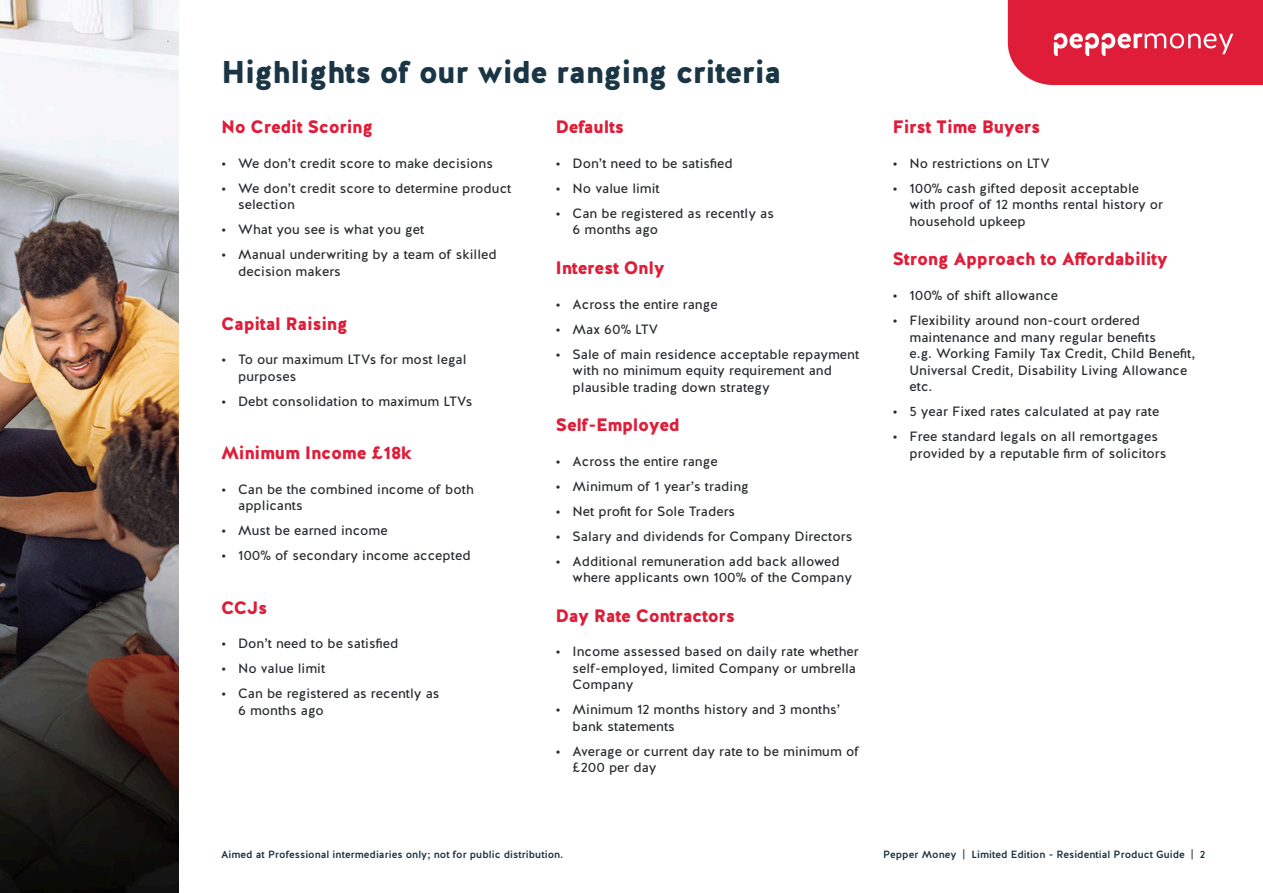
<style>
.page{position:relative;width:1263px;height:893px;background:#fff}
.page>*{position:absolute;margin:0;border:0;box-sizing:border-box;transform-origin:0 0}
.t1{font:900 31.5px "Halis R";letter-spacing:-.02em;color:#1a3544}
.t2{font:900 18px "Halis R";letter-spacing:-.02em;color:#df1d39}
.t3{font:13.5px/16.5px "Halis R";color:#292c2f}
.Page_Numbers{font:500 10.5px "Halis R";color:#1a3544}
</style>
<div class="page">
<img style="left:0;top:0;width:179px;height:893px">
<svg style="left:1008px;top:0;width:255px;height:85px;background:#e12e48"></svg>
<h1 class="t1" style="left:221px;top:51px;width:562px">Highlights of our wide ranging criteria</h1>
<h3 class="t2" style="left:221px;top:116px;width:153px">No Credit Scoring</h3>
<p class="t3" style="left:221px;top:155px;width:273px">• We don’t credit score to make decisions</p>
<p class="t3" style="left:238px;top:180px;width:275px;text-indent:-17px">• We don’t credit score to determine product selection</p>
<p class="t3" style="left:221px;top:222px;width:205px">• What you see is what you get</p>
<p class="t3" style="left:238px;top:247px;width:260px;text-indent:-17px">• Manual underwriting by a team of skilled decision makers</p>
<h3 class="t2" style="left:221px;top:312px;width:128px">Capital Raising</h3>
<p class="t3" style="left:238px;top:351px;width:230px;text-indent:-17px">• To our maximum LTVs for most legal purposes</p>
<p class="t3" style="left:221px;top:393px;width:253px">• Debt consolidation to maximum LTVs</p>
<h3 class="t2" style="left:221px;top:441px;width:193px">Minimum Income £18k</h3>
<p class="t3" style="left:238px;top:481px;width:237px;text-indent:-17px">• Can be the combined income of both applicants</p>
<p class="t3" style="left:221px;top:522px;width:168px">• Must be earned income</p>
<p class="t3" style="left:221px;top:547px;width:251px">• 100% of secondary income accepted</p>
<h3 class="t2" style="left:221px;top:596px;width:48px">CCJs</h3>
<p class="t3" style="left:221px;top:635px;width:179px">• Don’t need to be satisfied</p>
<p class="t3" style="left:221px;top:660px;width:106px">• No value limit</p>
<p class="t3" style="left:238px;top:685px;width:203px;text-indent:-17px">• Can be registered as recently as<br>6 months ago</p>
<h3 class="t2" style="left:556px;top:116px;width:70px">Defaults</h3>
<p class="t3" style="left:556px;top:155px;width:179px">• Don’t need to be satisfied</p>
<p class="t3" style="left:556px;top:180px;width:106px">• No value limit</p>
<p class="t3" style="left:573px;top:205px;width:203px;text-indent:-17px">• Can be registered as recently as<br>6 months ago</p>
<h3 class="t2" style="left:556px;top:256px;width:111px">Interest Only</h3>
<p class="t3" style="left:556px;top:296px;width:164px">• Across the entire range</p>
<p class="t3" style="left:556px;top:321px;width:104px">• Max 60% LTV</p>
<p class="t3" style="left:573px;top:346px;width:288px;text-indent:-17px">• Sale of main residence acceptable repayment with no minimum equity requirement and plausible trading down strategy</p>
<h3 class="t2" style="left:556px;top:413px;width:126px">Self-Employed</h3>
<p class="t3" style="left:556px;top:453px;width:164px">• Across the entire range</p>
<p class="t3" style="left:556px;top:478px;width:195px">• Minimum of 1 year’s trading</p>
<p class="t3" style="left:556px;top:503px;width:181px">• Net profit for Sole Traders</p>
<p class="t3" style="left:556px;top:528px;width:298px">• Salary and dividends for Company Directors</p>
<p class="t3" style="left:573px;top:553px;width:281px;text-indent:-17px">• Additional remuneration add back allowed where applicants own 100% of the Company</p>
<h3 class="t2" style="left:556px;top:604px;width:181px">Day Rate Contractors</h3>
<p class="t3" style="left:573px;top:643px;width:288px;text-indent:-17px">• Income assessed based on daily rate whether self-employed, limited Company or umbrella<br>Company</p>
<p class="t3" style="left:573px;top:701px;width:269px;text-indent:-17px">• Minimum 12 months history and 3 months’ bank statements</p>
<p class="t3" style="left:573px;top:743px;width:288px;text-indent:-17px">• Average or current day rate to be minimum of £200 per day</p>
<h3 class="t2" style="left:892px;top:116px;width:149px">First Time Buyers</h3>
<p class="t3" style="left:892px;top:155px;width:159px">• No restrictions on LTV</p>
<p class="t3" style="left:909px;top:180px;width:255px;text-indent:-17px">• 100% cash gifted deposit acceptable with proof of 12 months rental history or household upkeep</p>
<h3 class="t2" style="left:892px;top:248px;width:277px">Strong Approach to Affordability</h3>
<p class="t3" style="left:892px;top:287px;width:167px">• 100% of shift allowance</p>
<p class="t3" style="left:909px;top:312px;width:287px;text-indent:-17px">• Flexibility around non-court ordered maintenance and many regular benefits<br>e.g. Working Family Tax Credit, Child Benefit, Universal Credit, Disability Living Allowance etc.</p>
<p class="t3" style="left:892px;top:403px;width:268px">• 5 year Fixed rates calculated at pay rate</p>
<p class="t3" style="left:909px;top:428px;width:259px;text-indent:-17px">• Free standard legals on all remortgages provided by a reputable firm of solicitors</p>
<p class="Page_Numbers" style="left:221px;top:847px;width:344px">Aimed at Professional intermediaries only; not for public distribution.</p>
<p class="Page_Numbers" style="left:883px;top:847px;width:324px">Pepper Money | Limited Edition - Residential Product Guide | 2</p>
</div>
